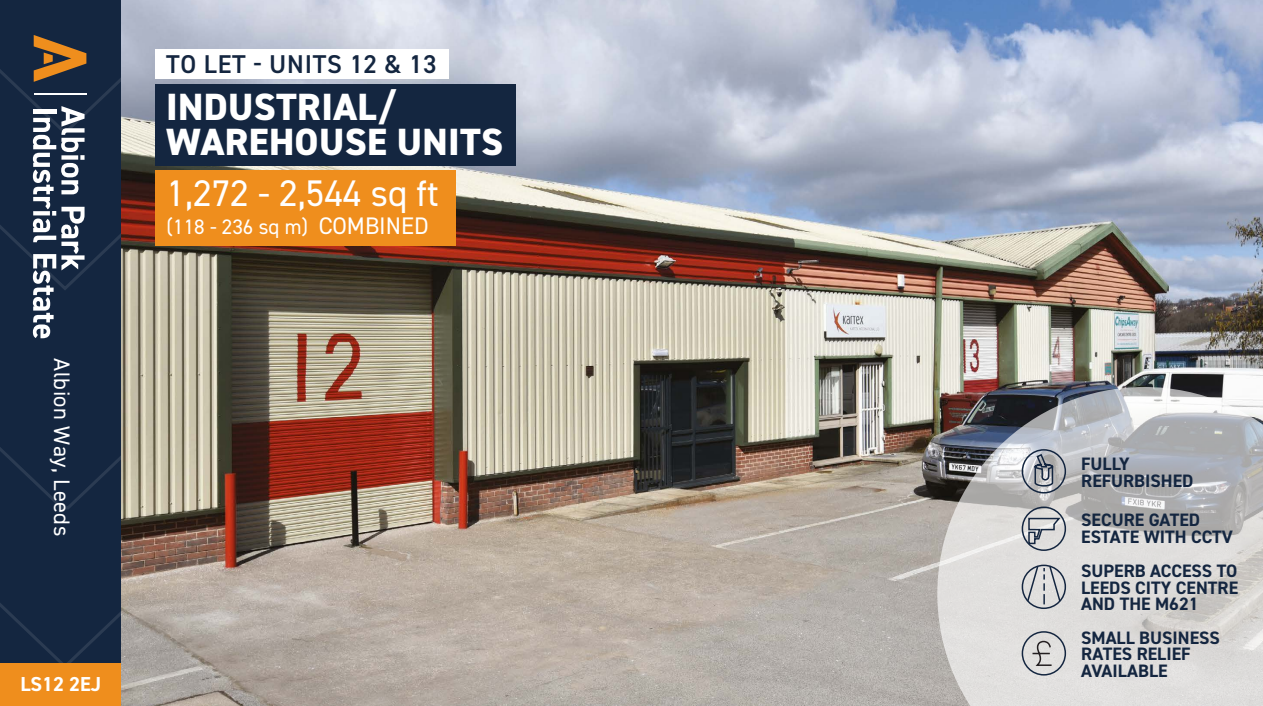
<style>
.page{position:relative;width:1263px;height:706px;background:#fff}
.page>*{position:absolute;margin:0;border:0;box-sizing:border-box;transform-origin:0 0}
.t1{font:800 38.1px/34.8px "DIN2014";letter-spacing:.01em;color:#fff}
.t2{font:37.05px "DIN2014";color:#fff}
.t3{font:600 25.8px "DIN2014";letter-spacing:.03em;color:#142640}
.t4{font:22.5px "DIN2014";letter-spacing:.02em;color:#fff}
.t5{font:21px "DIN2014";color:#fff}
.t6{font:700 20.25px "DIN2014";color:#fff}
.t7{font:700 18px/16.5px "DIN2014";color:#142640}
.s1{font-size:24px}
</style>
<div class="page">
<img style="left:121px;top:0;width:1142px;height:706px">
<svg style="left:937px;top:387px;width:326px;height:319px;background:#c3c2c3"></svg>
<div style="left:0;top:338px;width:121px;height:50px;background:#142640"></div>
<div style="left:0;top:388px;width:121px;height:276px;background:#142640"></div>
<div style="left:0;top:664px;width:121px;height:42px;background:#ef8e1d"></div>
<div style="left:1022px;top:564px;width:44px;height:45px;border:2px solid #142640;border-radius:50%"></div>
<svg style="left:1026px;top:565px;width:36px;height:39px"></svg>
<div style="left:155px;top:50px;width:294px;height:29px;background:#fff"></div>
<div style="left:155px;top:84px;width:361px;height:81px;background:#142640"></div>
<div style="left:155px;top:171px;width:301px;height:75px;background:#ef8e1d"></div>
<svg style="left:0;top:0;width:121px;height:338px;background:#313e51"></svg>
<div style="left:1022px;top:506px;width:44px;height:45px;border:2px solid #142640;border-radius:50%"></div>
<svg style="left:1027px;top:517px;width:35px;height:28px"></svg>
<div style="left:1022px;top:449px;width:44px;height:44px;border:2px solid #142640;border-radius:50%"></div>
<svg style="left:1034px;top:453px;width:20px;height:34px"></svg>
<div style="left:1022px;top:631px;width:44px;height:44px;border:2px solid #142640;border-radius:50%"></div>
<svg style="left:1031px;top:640px;width:22px;height:27px"></svg>
<p class="t4" style="left:76px;top:358px;width:179px;rotate:90deg">Albion Way, Leeds</p>
<p class="t6" style="left:20px;top:671px;width:82px">LS12 2EJ</p>
<h3 class="t3" style="left:166px;top:47px;width:272px">TO LET - UNITS 12 &amp; 13</h3>
<h1 class="t1" style="left:166px;top:90px;width:339px">INDUSTRIAL/<br>WAREHOUSE UNITS</h1>
<h2 class="t2" style="left:167px;top:170px;width:274px">1,272 - 2,544 sq ft</h2>
<p class="t5" style="left:167px;top:214px;width:264px">(118 - 236 sq m) <span class="s1">COMBINED</span></p>
<p class="t7" style="left:1081px;top:455px;width:114px">FULLY<br>REFURBISHED</p>
<p class="t7" style="left:1081px;top:512px;width:153px">SECURE GATED<br>ESTATE WITH CCTV</p>
<p class="t7" style="left:1081px;top:563px;width:158px;text-align:justify">SUPERB ACCESS TO LEEDS CITY CENTRE AND THE M621</p>
<p class="t7" style="left:1081px;top:629px;width:140px">SMALL BUSINESS<br>RATES RELIEF<br>AVAILABLE</p>
</div>
